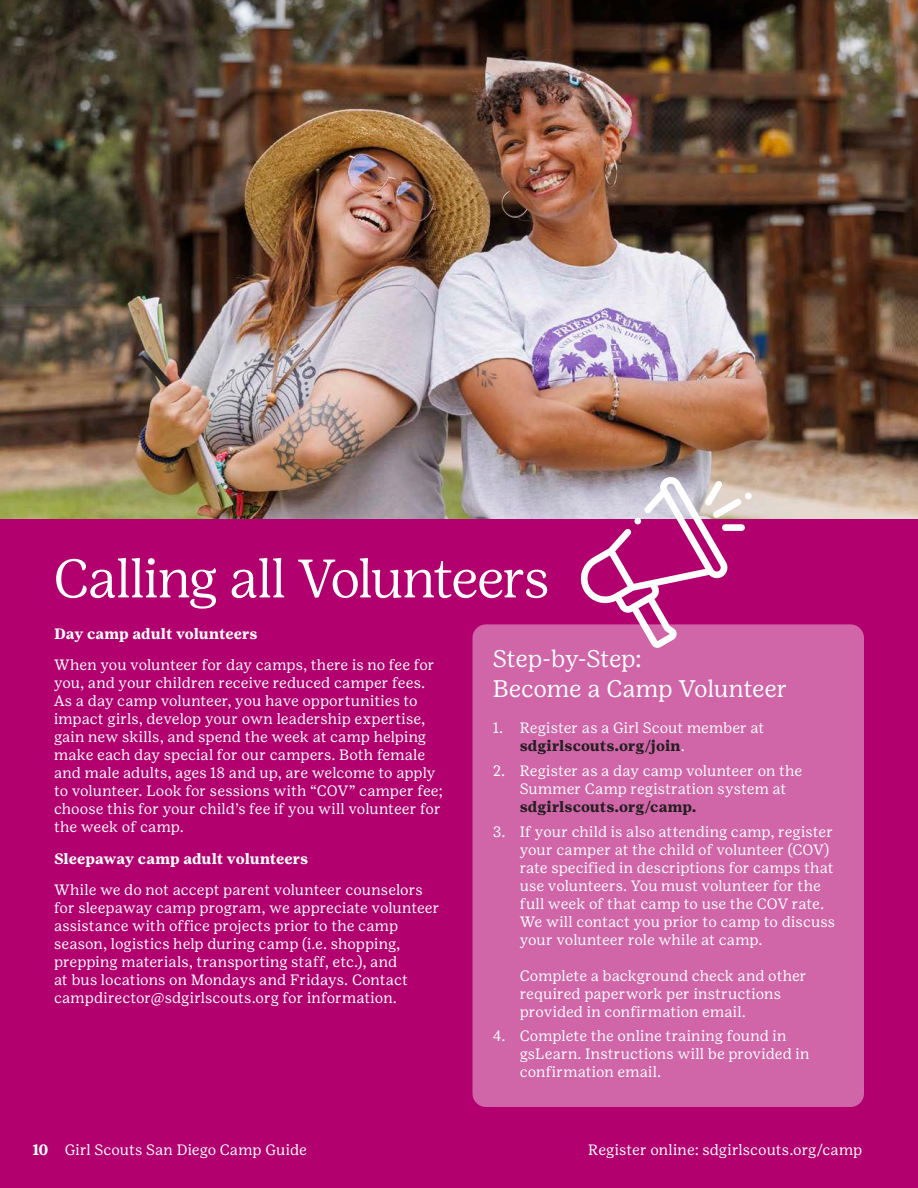
<style>
.page{position:relative;width:918px;height:1188px;background:#b2016f}
.page>*{position:absolute;margin:0;border:0;box-sizing:border-box;transform-origin:0 0}
.t1{font:300 54px "Girl Scout Display";letter-spacing:-.01em;color:#fff}
.t2{font:24px/30px "Girl Scout Text";letter-spacing:-.015em;color:#fff}
.t3{font:15px/18px "Girl Scout Text";letter-spacing:.005em;color:#fff}
.t4{font:700 15px "Girl Scout Text";letter-spacing:-.005em;color:#fff}
.s1{font-weight:700;color:#231f20}
</style>
<div class="page">
<div style="left:472px;top:624px;width:392px;height:483px;background:#d065a8;border-radius:14px"></div>
<img style="left:0;top:0;width:918px;height:518px">
<svg style="left:580px;top:476px;width:172px;height:172px"></svg>
<p class="t1" style="left:54px;top:548px;width:497px">Calling all Volunteers</p>
<p class="t4" style="left:54px;top:624px;width:205px">Day camp adult volunteers</p>
<p class="t3" style="left:54px;top:656px;width:390px">When you volunteer for day camps, there is no fee for you, and your children receive reduced camper fees.<br>As a day camp volunteer, you have opportunities to impact girls, develop your own leadership expertise, gain new skills, and spend the week at camp helping make each day special for our campers. Both female and male adults, ages 18 and up, are welcome to apply to volunteer. Look for sessions with “COV” camper fee; choose this for your child’s fee if you will volunteer for the week of camp.</p>
<p class="t4" style="left:54px;top:849px;width:256px">Sleepaway camp adult volunteers</p>
<p class="t3" style="left:54px;top:881px;width:387px">While we do not accept parent volunteer counselors for sleepaway camp program, we appreciate volunteer assistance with office projects prior to the camp season, logistics help during camp (i.e. shopping, prepping materials, transporting staff, etc.), and<br>at bus locations on Mondays and Fridays. Contact campdirector@sdgirlscouts.org for information.</p>
<p class="t2" style="left:493px;top:644px;width:296px">Step-by-Step:<br>Become a Camp Volunteer</p>
<p class="t3" style="left:520px;top:719px;width:246px;text-indent:-27px">1. Register as a Girl Scout member at <span class="s1">sdgirlscouts.org/join</span>.</p>
<p class="t3" style="left:520px;top:762px;width:284px;text-indent:-27px">2. Register as a day camp volunteer on the<br>Summer Camp registration system at <span class="s1">sdgirlscouts.org/camp.</span></p>
<p class="t3" style="left:520px;top:823px;width:317px;text-indent:-27px">3. If your child is also attending camp, register your camper at the child of volunteer (COV) rate specified in descriptions for camps that use volunteers. You must volunteer for the full week of that camp to use the COV rate.<br>We will contact you prior to camp to discuss your volunteer role while at camp.</p>
<p class="t3" style="left:520px;top:967px;width:288px">Complete a background check and other required paperwork per instructions provided in confirmation email.</p>
<p class="t3" style="left:520px;top:1027px;width:291px;text-indent:-27px">4. Complete the online training found in gsLearn. Instructions will be provided in confirmation email.</p>
<p class="t4" style="left:33px;top:1141px;width:17px">10</p>
<p class="t3" style="left:65px;top:1141px;width:244px">Girl Scouts San Diego Camp Guide</p>
<p class="t3" style="left:588px;top:1141px;width:276px">Register online: sdgirlscouts.org/camp</p>
</div>
